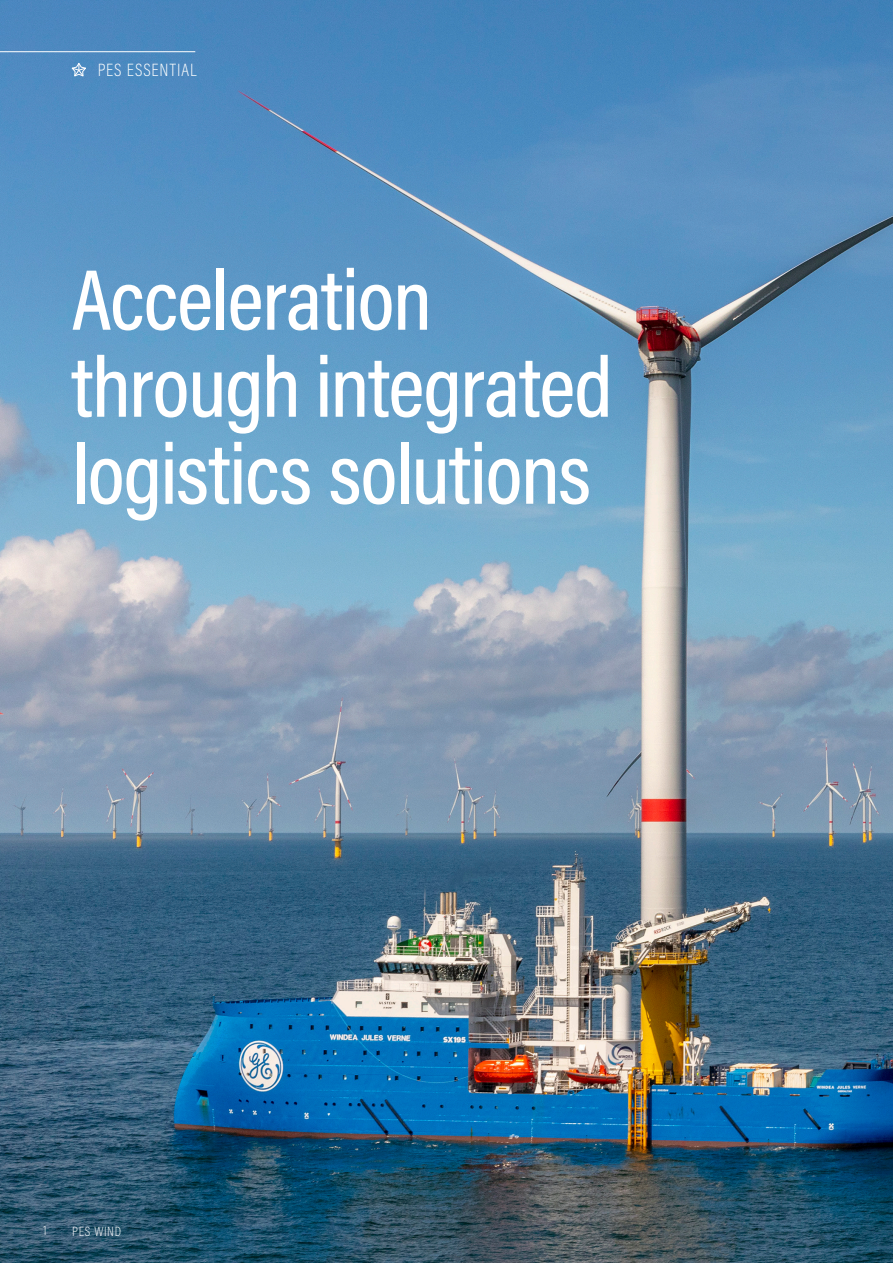
<style>
.page{position:relative;width:893px;height:1263px;background:#fff}
.page>*{position:absolute;margin:0;border:0;box-sizing:border-box;transform-origin:0 0}
.Heading_40pt_2015{font:500 87px/87px "Acumin Pro Cond";letter-spacing:-.015em;color:#fff}
.Page_head_2015{font:200 18px "Acumin Pro Cond";letter-spacing:.055em;color:#fff}
.t1{font:200 13.5px "Acumin Pro Cond";letter-spacing:.05em;color:#fff}
</style>
<div class="page">
<img style="left:0;top:0;width:893px;height:1263px">
<hr style="left:0;top:51px;width:195px;height:1px;background:#fff">
<svg style="left:71px;top:62px;width:16px;height:15px"></svg>
<p class="Page_head_2015" style="left:98px;top:59px;width:100px">PES ESSENTIAL</p>
<p class="Heading_40pt_2015" style="left:72px;top:254px;width:542px">Acceleration through integrated logistics solutions</p>
<p class="t1" style="left:44px;top:1222px;width:5px">1</p>
<p class="t1" style="left:72px;top:1223px;width:50px">PES WIND</p>
</div>
